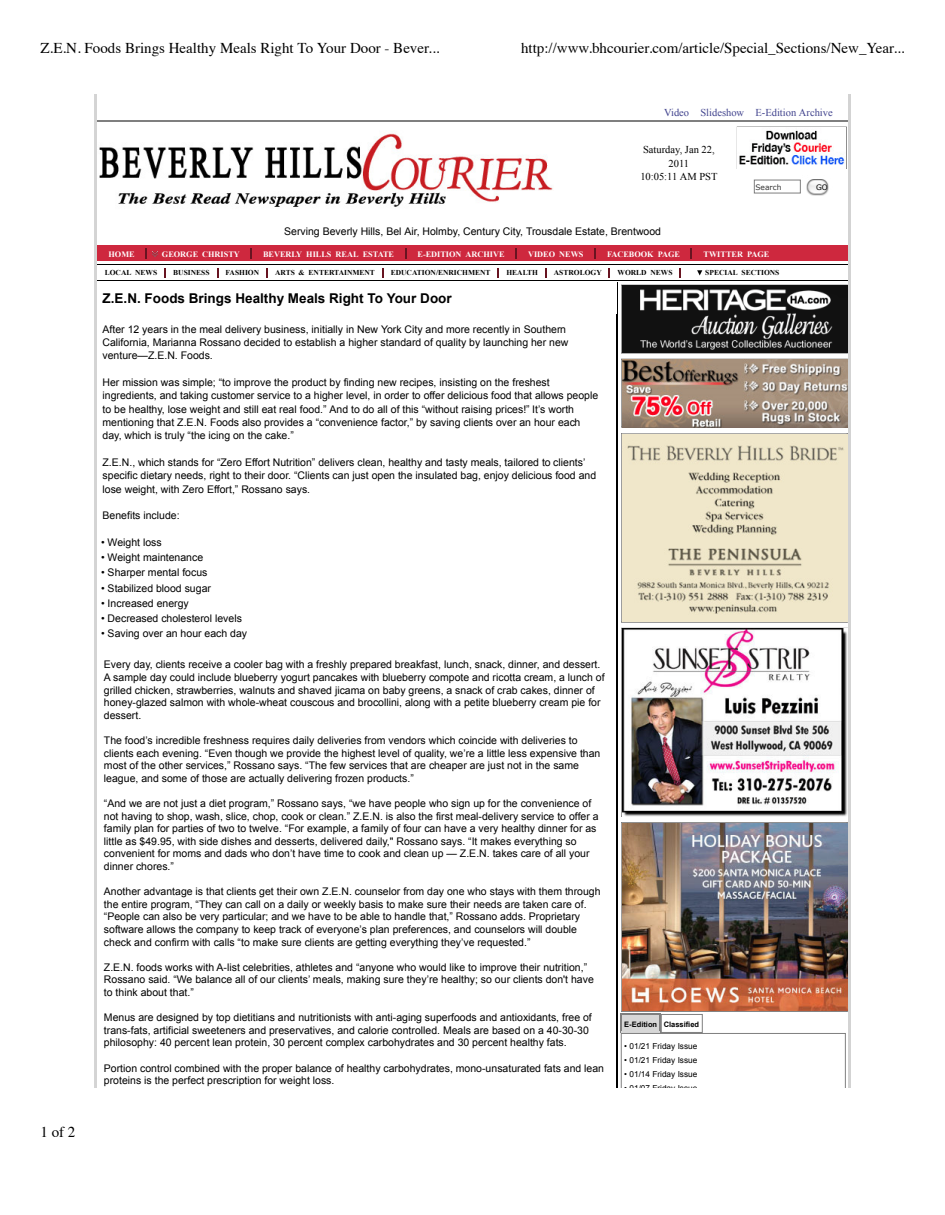
<style>
.page{position:relative;width:945px;height:1215px;background:#fff}
.page>*{position:absolute;margin:0;border:0;box-sizing:border-box;transform-origin:0 0}
.t1{font:15px "Times";color:#000}
.t2{font:700 13.5px "Arial";color:#000}
.t3{font:10.5px/12.6px "Arial";color:#000}
.t4{font:10.5px/13.5px "Times New Roman";color:#000;text-align:center}
.t5{font:10.5px "Times New Roman";color:#42448e}
.t6{font:700 8.25px "Times New Roman";color:#fff}
.t7{font:8.25px "Arial";color:#000}
.t8{font:700 7.5px "Times New Roman";color:#000}
.t9{font:700 7.5px "Arial";color:#000}
.t10{font:7.5px "Verdana";color:#333}
.t11{font:7.5px "Verdana";color:#000}
.s1{color:#ce283e}
.s2{color:#fff}
</style>
<div class="page">
<hr style="left:97px;top:121px;width:751px;height:1px;background:#7f7f7f">
<img style="left:99px;top:133px;width:454px;height:74px">
<svg style="left:736px;top:126px;width:111px;height:43px"></svg>
<img style="left:738px;top:128px;width:108px;height:40px">
<div style="left:754px;top:180px;width:47px;height:14px;border:1px solid #7f7f7f"></div>
<img style="left:806px;top:179px;width:23px;height:17px">
<hr style="left:617px;top:282px;width:1px;height:806px;background:#000">
<svg style="left:621px;top:282px;width:225px;height:74px"></svg>
<svg style="left:621px;top:358px;width:225px;height:1px"></svg>
<svg style="left:621px;top:431px;width:225px;height:194px"></svg>
<svg style="left:621px;top:627px;width:225px;height:1px"></svg>
<svg style="left:621px;top:820px;width:225px;height:194px"></svg>
<hr style="left:621px;top:1014px;width:40px;height:1px;background:#7f7f7f">
<div style="left:661px;top:1014px;width:42px;height:19px;border:1px solid #7f7f7f"></div>
<img style="left:622px;top:285px;width:225px;height:68px">
<div style="left:621px;top:359px;width:227px;height:69px;border:1px solid #7f7f7f"></div>
<img style="left:622px;top:360px;width:225px;height:67px">
<img style="left:622px;top:434px;width:225px;height:188px">
<img style="left:622px;top:629px;width:225px;height:187px">
<img style="left:622px;top:823px;width:225px;height:188px">
<div style="left:781px;top:246px;width:67px;height:15px;background:#ce283e"></div>
<hr style="left:97px;top:265px;width:751px;height:1px;background:#000">
<hr style="left:97px;top:280px;width:751px;height:1px;background:#000">
<div style="left:97px;top:246px;width:49px;height:15px;background:#ce283e"></div>
<div style="left:146px;top:246px;width:105px;height:15px;background:#ce283e"></div>
<svg style="left:146px;top:249px;width:11px;height:10px"></svg>
<div style="left:251px;top:246px;width:154px;height:15px;background:#ce283e"></div>
<div style="left:405px;top:246px;width:111px;height:15px;background:#ce283e"></div>
<div style="left:516px;top:246px;width:79px;height:15px;background:#ce283e"></div>
<div style="left:595px;top:246px;width:96px;height:15px;background:#ce283e"></div>
<div style="left:691px;top:246px;width:90px;height:15px;background:#ce283e"></div>
<svg style="left:697px;top:270px;width:5px;height:5px"></svg>
<svg style="left:621px;top:1015px;width:225px;height:73px"></svg>
<h1 class="t1" style="left:40px;top:33px;width:401px">Z.E.N. Foods Brings Healthy Meals Right To Your Door - Bever...</h1>
<h1 class="t1" style="left:521px;top:33px;width:385px">http://www.bhcourier.com/article/Special_Sections/New_Year...</h1>
<p class="t5" style="left:664px;top:105px;width:170px">Video Slideshow E-Edition Archive</p>
<p class="t4" style="left:640px;top:143px;width:79px">Saturday, Jan 22,<br>2011<br>10:05:11 AM PST</p>
<p class="t10" style="left:755px;top:182px;width:27px">Search</p>
<p class="t11" style="left:816px;top:182px;width:13px">GO</p>
<p class="t3" style="left:284px;top:225px;width:378px">Serving Beverly Hills, Bel Air, Holmby, Century City, Trousdale Estate, Brentwood</p>
<p class="t6" style="left:109px;top:248px;width:28px">HOME</p>
<p class="t6" style="left:162px;top:248px;width:79px">GEORGE<span class="s1">_</span>CHRISTY</p>
<p class="t6" style="left:263px;top:248px;width:132px">BEVERLY<span class="s1">_</span>HILLS<span class="s1">_</span>REAL<span class="s1">_</span>ESTATE</p>
<p class="t6" style="left:418px;top:248px;width:89px">E-EDITION<span class="s1">_</span>ARCHIVE</p>
<p class="t6" style="left:528px;top:248px;width:57px">VIDEO<span class="s1">_</span>NEWS</p>
<p class="t6" style="left:607px;top:248px;width:75px">FACEBOOK<span class="s1">_</span>PAGE</p>
<p class="t6" style="left:704px;top:248px;width:67px">TWITTER<span class="s1">_</span>PAGE</p>
<p class="t8" style="left:105px;top:268px;width:54px">LOCAL<span class="s2">_</span>NEWS</p>
<p class="t8" style="left:173px;top:268px;width:38px">BUSINESS</p>
<p class="t8" style="left:226px;top:268px;width:35px">FASHION</p>
<p class="t8" style="left:275px;top:268px;width:101px">ARTS<span class="s2">_</span>&amp;<span class="s2">_</span>ENTERTAINMENT</p>
<p class="t8" style="left:391px;top:268px;width:101px">EDUCATION/ENRICHMENT</p>
<p class="t8" style="left:506px;top:268px;width:33px">HEALTH</p>
<p class="t8" style="left:554px;top:268px;width:49px">ASTROLOGY</p>
<p class="t8" style="left:617px;top:268px;width:57px">WORLD<span class="s2">_</span>NEWS</p>
<p class="t8" style="left:705px;top:268px;width:76px">SPECIAL<span class="s2">_</span>SECTIONS</p>
<h1 class="t1" style="left:40px;top:1118px;width:36px">1 of 2</h1>
<p class="t2" style="left:103px;top:289px;width:351px">Z.E.N. Foods Brings Healthy Meals Right To Your Door</p>
<p class="t3" style="left:103px;top:322px;width:467px;line-height:13.4px">After 12 years in the meal delivery business, initially in New York City and more recently in Southern<br>California, Marianna Rossano decided to establish a higher standard of quality by launching her new venture—Z.E.N. Foods.</p>
<p class="t3" style="left:103px;top:376px;width:497px;line-height:13.4px">Her mission was simple; “to improve the product by finding new recipes, insisting on the freshest ingredients, and taking customer service to a higher level, in order to offer delicious food that allows people to be healthy, lose weight and still eat real food.” And to do all of this “without raising prices!” It’s worth mentioning that Z.E.N. Foods also provides a “convenience factor,” by saving clients over an hour each day, which is truly “the icing on the cake.”</p>
<p class="t3" style="left:103px;top:456px;width:495px;line-height:13.4px">Z.E.N., which stands for “Zero Effort Nutrition” delivers clean, healthy and tasty meals, tailored to clients’ specific dietary needs, right to their door. “Clients can just open the insulated bag, enjoy delicious food and lose weight, with Zero Effort,” Rossano says.</p>
<p class="t3" style="left:103px;top:509px;width:79px">Benefits include:</p>
<p class="t3" style="left:101px;top:536px;width:62px">• Weight loss</p>
<p class="t3" style="left:101px;top:551px;width:104px">• Weight maintenance</p>
<p class="t3" style="left:101px;top:566px;width:108px">• Sharper mental focus</p>
<p class="t3" style="left:101px;top:582px;width:111px">• Stabilized blood sugar</p>
<p class="t3" style="left:101px;top:597px;width:89px">• Increased energy</p>
<p class="t3" style="left:101px;top:612px;width:142px">• Decreased cholesterol levels</p>
<p class="t3" style="left:101px;top:627px;width:148px">• Saving over an hour each day</p>
<p class="t3" style="left:104px;top:659px;width:502px">Every day, clients receive a cooler bag with a freshly prepared breakfast, lunch, snack, dinner, and dessert.<br>A sample day could include blueberry yogurt pancakes with blueberry compote and ricotta cream, a lunch of grilled chicken, strawberries, walnuts and shaved jicama on baby greens, a snack of crab cakes, dinner of honey-glazed salmon with whole-wheat couscous and brocollini, along with a petite blueberry cream pie for dessert.</p>
<p class="t3" style="left:104px;top:734px;width:498px">The food’s incredible freshness requires daily deliveries from vendors which coincide with deliveries to clients each evening. “Even though we provide the highest level of quality, we’re a little less expensive than most of the other services,” Rossano says. “The few services that are cheaper are just not in the same league, and some of those are actually delivering frozen products.”</p>
<p class="t3" style="left:104px;top:797px;width:496px">“And we are not just a diet program,” Rossano says, “we have people who sign up for the convenience of not having to shop, wash, slice, chop, cook or clean.” Z.E.N. is also the first meal-delivery service to offer a family plan for parties of two to twelve. “For example, a family of four can have a very healthy dinner for as little as $49.95, with side dishes and desserts, delivered daily," Rossano says. “It makes everything so convenient for moms and dads who don’t have time to cook and clean up — Z.E.N. takes care of all your dinner chores.”</p>
<p class="t3" style="left:104px;top:885px;width:498px">Another advantage is that clients get their own Z.E.N. counselor from day one who stays with them through the entire program, “They can call on a daily or weekly basis to make sure their needs are taken care of. “People can also be very particular; and we have to be able to handle that,” Rossano adds. Proprietary software allows the company to keep track of everyone’s plan preferences, and counselors will double check and confirm with calls “to make sure clients are getting everything they’ve requested.”</p>
<p class="t3" style="left:104px;top:961px;width:491px">Z.E.N. foods works with A-list celebrities, athletes and “anyone who would like to improve their nutrition,”<br>Rossano said. “We balance all of our clients’ meals, making sure they’re healthy; so our clients don't have to think about that.”</p>
<p class="t3" style="left:104px;top:1011px;width:489px">Menus are designed by top dietitians and nutritionists with anti-aging superfoods and antioxidants, free of trans-fats, artificial sweeteners and preservatives, and calorie controlled. Meals are based on a 40-30-30 philosophy: 40 percent lean protein, 30 percent complex carbohydrates and 30 percent healthy fats.</p>
<p class="t3" style="left:104px;top:1062px;width:502px">Portion control combined with the proper balance of healthy carbohydrates, mono-unsaturated fats and lean proteins is the perfect prescription for weight loss.</p>
<p class="t9" style="left:624px;top:1019px;width:76px">E-Edition Classified</p>
<p class="t7" style="left:624px;top:1041px;width:75px">• 01/21 Friday Issue</p>
<p class="t7" style="left:624px;top:1055px;width:75px">• 01/21 Friday Issue</p>
<p class="t7" style="left:624px;top:1069px;width:75px">• 01/14 Friday Issue</p>
<p class="t7" style="left:624px;top:1083px;width:75px">• 01/07 Friday Issue</p>
</div>
